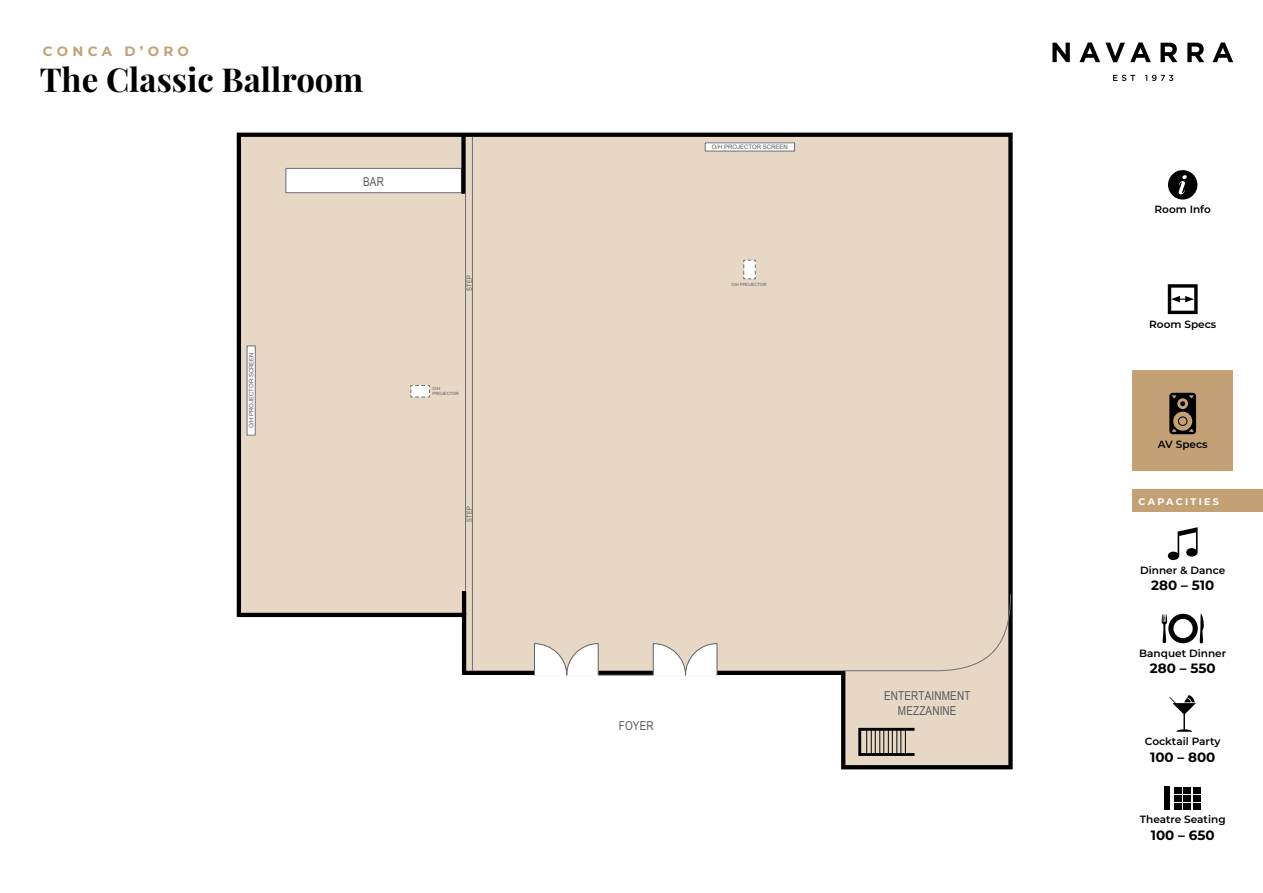
<style>
.page{position:relative;width:1263px;height:893px;background:#fff}
.page>*{position:absolute;margin:0;border:0;box-sizing:border-box;transform-origin:0 0}
.t1{font:700 33px "Playfair Display";color:#000}
.t2{font:700 13.5px "Montserrat";color:#000}
.t3{font:700 13.5px "Montserrat";letter-spacing:.32em;color:#c4a175}
.t4{font:12.3px/15.3px "Arial";letter-spacing:.015em;color:#58595b;text-align:center;scale:.81 1}
.t5{font:600 10.5px "Montserrat";color:#000}
.t6{font:700 9.6px "Montserrat";letter-spacing:.24em;color:#fff}
.t7{font:7.05px "Arial";letter-spacing:.035em;color:#58595b;scale:.81 1}
.t8{font:6px "Arial";letter-spacing:-.005em;color:#58595b}
.t9{font:4.35px/5.2px "Arial";letter-spacing:-.005em;color:#58595b}
</style>
<div class="page">
<div style="left:1132px;top:370px;width:101px;height:100px;background:#c4a175"></div>
<svg style="left:1113px;top:75px;width:22px;height:6px"></svg>
<svg style="left:1145px;top:75px;width:28px;height:6px"></svg>
<svg style="left:1052px;top:43px;width:18px;height:19px"></svg>
<svg style="left:1079px;top:43px;width:72px;height:19px"></svg>
<svg style="left:1160px;top:43px;width:17px;height:19px"></svg>
<svg style="left:1187px;top:43px;width:17px;height:19px"></svg>
<svg style="left:1212px;top:43px;width:21px;height:19px"></svg>
<div style="left:1164px;top:787px;width:6px;height:23px;background:#000"></div>
<svg style="left:1174px;top:787px;width:27px;height:23px"></svg>
<svg style="left:1169px;top:695px;width:27px;height:37px"></svg>
<svg style="left:1168px;top:527px;width:29px;height:33px"></svg>
<svg style="left:1161px;top:613px;width:43px;height:30px"></svg>
<svg style="left:1168px;top:284px;width:29px;height:30px"></svg>
<svg style="left:1169px;top:393px;width:27px;height:41px"></svg>
<svg style="left:1168px;top:170px;width:29px;height:30px"></svg>
<div style="left:1132px;top:489px;width:131px;height:22px;background:#c4a175"></div>
<svg style="left:236px;top:132px;width:777px;height:638px"></svg>
<div style="left:866px;top:729px;width:6px;height:26px;border:1px solid #000"></div>
<div style="left:875px;top:729px;width:5px;height:26px;border:1px solid #000"></div>
<div style="left:883px;top:729px;width:6px;height:26px;border:1px solid #000"></div>
<div style="left:892px;top:729px;width:5px;height:26px;border:1px solid #000"></div>
<div style="left:900px;top:729px;width:6px;height:26px;border:1px solid #000"></div>
<div style="left:858px;top:728px;width:58px;height:28px;border:3px solid #000"></div>
<hr style="left:465px;top:194px;width:1px;height:397px;background:#6d6e71">
<hr style="left:472px;top:137px;width:1px;height:534px;background:#6d6e71">
<div style="left:286px;top:168px;width:175px;height:25px;background:#fff"></div>
<div style="left:286px;top:168px;width:176px;height:25px;border:1px solid #6d6e71"></div>
<div style="left:461px;top:135px;width:5px;height:59px;background:#000"></div>
<hr style="left:462px;top:591px;width:4px;height:24px;background:#000">
<svg style="left:534px;top:643px;width:184px;height:33px"></svg>
<div style="left:843px;top:594px;width:168px;height:77px;background:#e7d8c6"></div>
<div style="left:247px;top:346px;width:8px;height:89px;background:#fff"></div>
<div style="left:705px;top:143px;width:89px;height:8px;background:#fff"></div>
<svg style="left:411px;top:385px;width:19px;height:13px"></svg>
<svg style="left:743px;top:260px;width:13px;height:20px"></svg>
<p class="t3" style="left:43px;top:41px;width:148px">CONCA D’ORO</p>
<h1 class="t1" style="left:40px;top:59px;width:325px">The Classic Ballroom</h1>
<p class="t8" style="left:247px;top:428px;width:78px;rotate:-90deg">O/H PROJECTOR SCREEN</p>
<p class="t4" style="left:363px;top:174px;width:27px">BAR</p>
<p class="t7" style="left:465px;top:291px;width:21px;rotate:-90deg">STEP</p>
<p class="t9" style="left:432px;top:386px;width:28px">O/H<br>PROJECTOR</p>
<p class="t7" style="left:465px;top:522px;width:21px;rotate:-90deg">STEP</p>
<p class="t8" style="left:712px;top:143px;width:78px">O/H PROJECTOR SCREEN</p>
<p class="t9" style="left:731px;top:282px;width:37px">O/H PROJECTOR</p>
<p class="t4" style="left:619px;top:718px;width:45px">FOYER</p>
<p class="t4" style="left:884px;top:688px;width:108px">ENTERTAINMENT<br>MEZZANINE</p>
<p class="t5" style="left:1154px;top:202px;width:58px">Room Info</p>
<p class="t5" style="left:1149px;top:316px;width:69px">Room Specs</p>
<p class="t5" style="left:1158px;top:437px;width:51px">AV Specs</p>
<p class="t6" style="left:1138px;top:494px;width:82px">CAPACITIES</p>
<p class="t5" style="left:1140px;top:562px;width:87px">Dinner &amp; Dance</p>
<p class="t2" style="left:1151px;top:576px;width:64px">280 – 510</p>
<p class="t5" style="left:1139px;top:646px;width:88px">Banquet Dinner</p>
<p class="t2" style="left:1150px;top:659px;width:67px">280 – 550</p>
<p class="t5" style="left:1145px;top:734px;width:77px">Cocktail Party</p>
<p class="t2" style="left:1150px;top:747px;width:67px">100 – 800</p>
<p class="t5" style="left:1140px;top:812px;width:87px">Theatre Seating</p>
<p class="t2" style="left:1151px;top:825px;width:65px">100 – 650</p>
</div>
